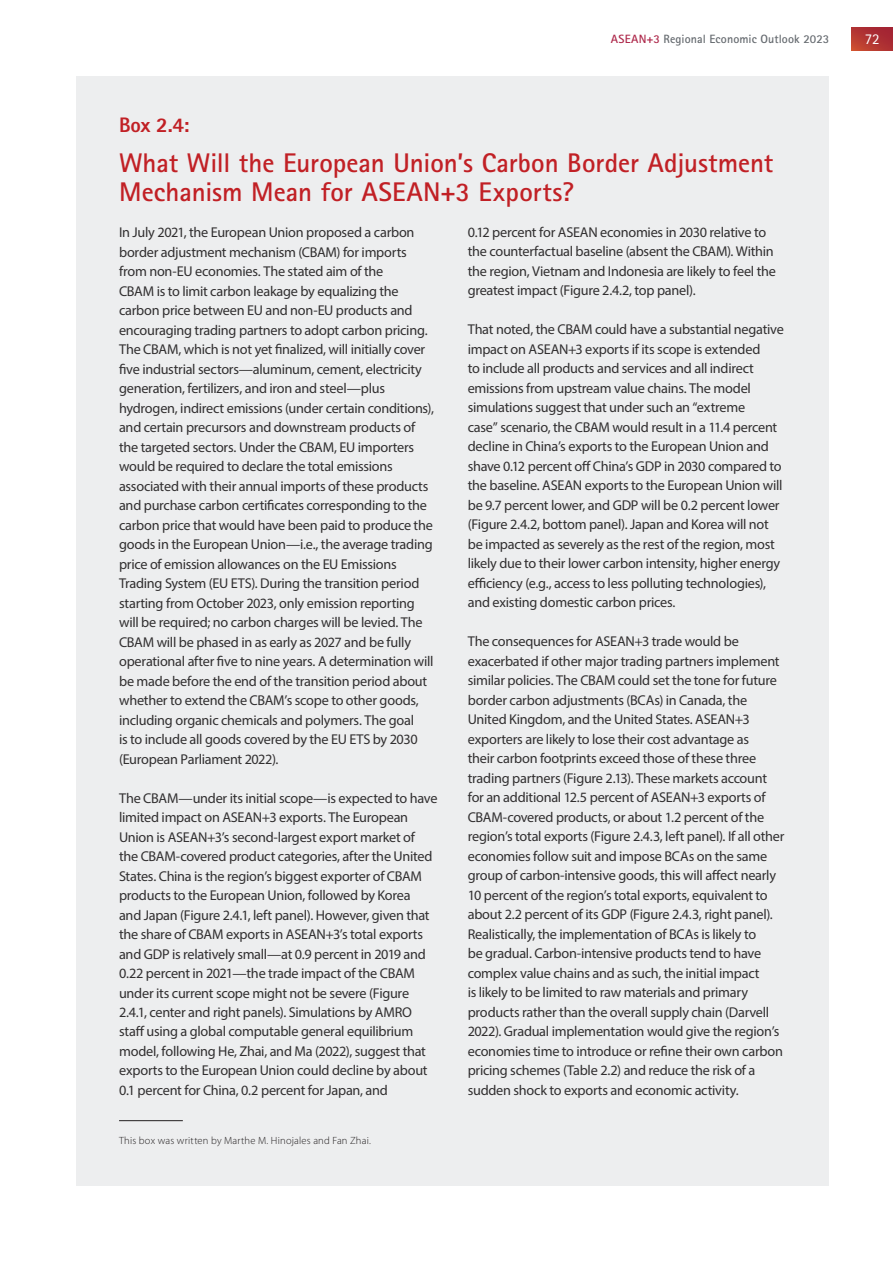
<style>
.page{position:relative;width:893px;height:1263px;background:#fff}
.page>*{position:absolute;margin:0;border:0;box-sizing:border-box;transform-origin:0 0}
.t1{font:700 27px/28.5px "Rotis Sans Serif Std";color:#c12025}
.t2{font:800 21px "Rotis Sans Serif Std";color:#c12025}
.t3{font:15px "Rotis Sans Serif Std";color:#fff}
.t4{font:14.25px/19.5px "Myriad Pro";letter-spacing:-.02em;color:#312f30}
.t5{font:700 12px "Rotis Sans Serif Std";letter-spacing:.01em;color:#666b70}
.t6{font:300 10.5px "Myriad Pro";letter-spacing:.02em;color:#231f20}
.s1{color:#ae294b}
</style>
<div class="page">
<div style="left:851px;top:28px;width:42px;height:23px;background:linear-gradient(to right,#be4231,#a52733)"></div>
<div style="left:77px;top:77px;width:752px;height:1109px;background:#edeeef"></div>
<hr style="left:119px;top:1120px;width:64px;height:1px;background:#231f20">
<p class="t5" style="left:611px;top:32px;width:220px"><span class="s1">ASEAN+3</span> Regional Economic Outlook 2023</p>
<p class="t3" style="left:865px;top:30px;width:16px">72</p>
<p class="t2" style="left:119px;top:111px;width:72px">Box 2.4:</p>
<p class="t1" style="left:119px;top:149px;width:656px">What Will the European Union’s Carbon Border Adjustment<br>Mechanism Mean for ASEAN+3 Exports?</p>
<p class="t4" style="left:119px;top:222px;width:316px">In July 2021, the European Union proposed a carbon border adjustment mechanism (CBAM) for imports from non-EU economies. The stated aim of the<br>CBAM is to limit carbon leakage by equalizing the carbon price between EU and non-EU products and encouraging trading partners to adopt carbon pricing.<br>The CBAM, which is not yet finalized, will initially cover five industrial sectors—aluminum, cement, electricity generation, fertilizers, and iron and steel—plus hydrogen, indirect emissions (under certain conditions), and certain precursors and downstream products of the targeted sectors. Under the CBAM, EU importers would be required to declare the total emissions associated with their annual imports of these products and purchase carbon certificates corresponding to the carbon price that would have been paid to produce the goods in the European Union—i.e., the average trading price of emission allowances on the EU Emissions Trading System (EU ETS). During the transition period starting from October 2023, only emission reporting will be required; no carbon charges will be levied. The CBAM will be phased in as early as 2027 and be fully operational after five to nine years. A determination will be made before the end of the transition period about whether to extend the CBAM’s scope to other goods, including organic chemicals and polymers. The goal<br>is to include all goods covered by the EU ETS by 2030 (European Parliament 2022).</p>
<p class="t4" style="left:119px;top:788px;width:320px">The CBAM—under its initial scope—is expected to have limited impact on ASEAN+3 exports. The European Union is ASEAN+3’s second-largest export market of the CBAM-covered product categories, after the United States. China is the region’s biggest exporter of CBAM products to the European Union, followed by Korea<br>and Japan (Figure 2.4.1, left panel). However, given that the share of CBAM exports in ASEAN+3’s total exports and GDP is relatively small—at 0.9 percent in 2019 and 0.22 percent in 2021—the trade impact of the CBAM under its current scope might not be severe (Figure 2.4.1, center and right panels). Simulations by AMRO staff using a global computable general equilibrium model, following He, Zhai, and Ma (2022), suggest that exports to the European Union could decline by about 0.1 percent for China, 0.2 percent for Japan, and</p>
<p class="t4" style="left:468px;top:222px;width:310px">0.12 percent for ASEAN economies in 2030 relative to the counterfactual baseline (absent the CBAM). Within the region, Vietnam and Indonesia are likely to feel the greatest impact (Figure 2.4.2, top panel).</p>
<p class="t4" style="left:468px;top:320px;width:318px">That noted, the CBAM could have a substantial negative impact on ASEAN+3 exports if its scope is extended<br>to include all products and services and all indirect emissions from upstream value chains. The model simulations suggest that under such an “extreme<br>case” scenario, the CBAM would result in a 11.4 percent decline in China’s exports to the European Union and shave 0.12 percent off China’s GDP in 2030 compared to the baseline. ASEAN exports to the European Union will be 9.7 percent lower, and GDP will be 0.2 percent lower (Figure 2.4.2, bottom panel). Japan and Korea will not be impacted as severely as the rest of the region, most likely due to their lower carbon intensity, higher energy efficiency (e.g., access to less polluting technologies), and existing domestic carbon prices.</p>
<p class="t4" style="left:468px;top:631px;width:318px">The consequences for ASEAN+3 trade would be exacerbated if other major trading partners implement similar policies. The CBAM could set the tone for future border carbon adjustments (BCAs) in Canada, the United Kingdom, and the United States. ASEAN+3 exporters are likely to lose their cost advantage as<br>their carbon footprints exceed those of these three trading partners (Figure 2.13). These markets account for an additional 12.5 percent of ASEAN+3 exports of CBAM-covered products, or about 1.2 percent of the region’s total exports (Figure 2.4.3, left panel). If all other economies follow suit and impose BCAs on the same group of carbon-intensive goods, this will affect nearly 10 percent of the region’s total exports, equivalent to about 2.2 percent of its GDP (Figure 2.4.3, right panel).<br>Realistically, the implementation of BCAs is likely to<br>be gradual. Carbon-intensive products tend to have complex value chains and as such, the initial impact<br>is likely to be limited to raw materials and primary products rather than the overall supply chain (Darvell 2022). Gradual implementation would give the region’s economies time to introduce or refine their own carbon pricing schemes (Table 2.2) and reduce the risk of a sudden shock to exports and economic activity.</p>
<p class="t6" style="left:119px;top:1135px;width:253px">This box was written by Marthe M. Hinojales and Fan Zhai.</p>
</div>
